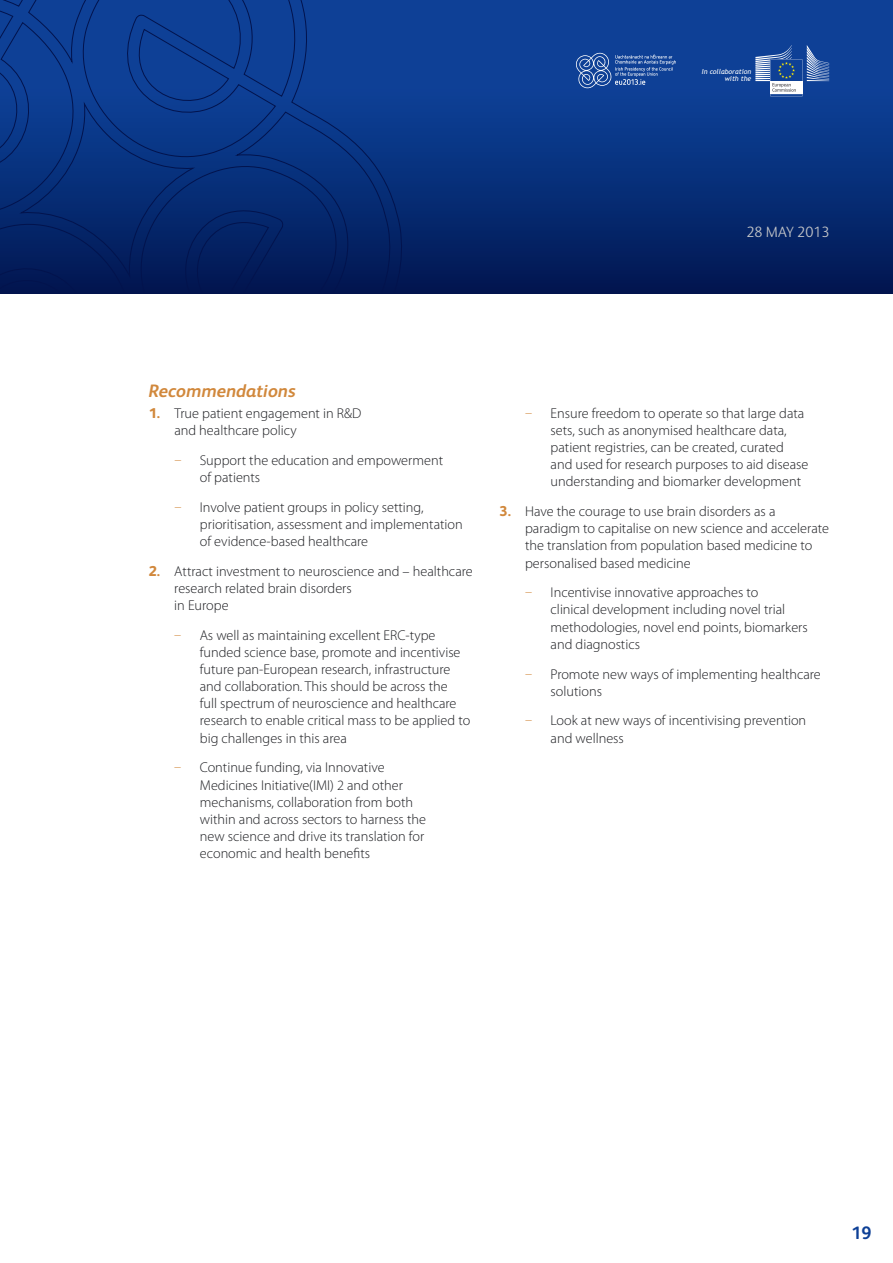
<style>
.page{position:relative;width:893px;height:1263px;background:#fff}
.page>*{position:absolute;margin:0;border:0;box-sizing:border-box;transform-origin:0 0}
.t1{font:italic 700 18px "FS Albert Pro";color:#d1883c}
.t2{font:700 18px "FS Albert Pro";color:#0e4096}
.t3{font:300 15px "FS Albert Pro";color:#c3c5c8}
.t4{font:300 14.25px/17.1px "Myriad Pro";color:#1b1c20}
.t5{font:italic 6.9px/6.9px "Trebuchet MS";color:#fff;text-align:right}
.s1{font-family:"FS Albert Pro";font-weight:800;color:#d1883c}
.s2{color:#d1883c}
</style>
<div class="page">
<div style="left:0;top:0;width:893px;height:293px;background:linear-gradient(to bottom,#1149a6,#021c59)"></div>
<svg style="left:0;top:0;width:411px;height:293px"></svg>
<svg style="left:755px;top:45px;width:74px;height:51px"></svg>
<svg style="left:576px;top:53px;width:100px;height:35px"></svg>
<p class="t5" style="left:702px;top:68px;width:51px">In collaboration with the</p>
<p class="t3" style="left:746px;top:222px;width:85px">28 May 2013</p>
<p class="t1" style="left:149px;top:377px;width:148px">Recommendations</p>
<p class="t4" style="left:174px;top:404px;width:188px;text-indent:-26px"><span class="s1">1.</span> True patient engagement in R&amp;D and healthcare policy</p>
<p class="t4" style="left:200px;top:451px;width:245px;text-indent:-26px"><span class="s2">–</span> Support the education and empowerment of patients</p>
<p class="t4" style="left:200px;top:498px;width:264px;text-indent:-26px"><span class="s2">–</span> Involve patient groups in policy setting, prioritisation, assessment and implementation of evidence-based healthcare</p>
<p class="t4" style="left:174px;top:562px;width:300px;text-indent:-26px"><span class="s1">2.</span> Attract investment to neuroscience and – healthcare research related brain disorders<br>in Europe</p>
<p class="t4" style="left:200px;top:626px;width:272px;text-indent:-26px"><span class="s2">–</span> As well as maintaining excellent ERC-type funded science base, promote and incentivise future pan-European research, infrastructure and collaboration. This should be across the<br>full spectrum of neuroscience and healthcare research to enable critical mass to be applied to big challenges in this area</p>
<p class="t4" style="left:200px;top:759px;width:228px;text-indent:-26px"><span class="s2">–</span> Continue funding, via Innovative Medicines Initiative(IMI) 2 and other mechanisms, collaboration from both within and across sectors to harness the new science and drive its translation for economic and health benefits</p>
<p class="t4" style="left:551px;top:404px;width:259px;text-indent:-26px"><span class="s2">–</span> Ensure freedom to operate so that large data sets, such as anonymised healthcare data, patient registries, can be created, curated and used for research purposes to aid disease understanding and biomarker development</p>
<p class="t4" style="left:525px;top:503px;width:305px;text-indent:-26px"><span class="s1">3.</span> Have the courage to use brain disorders as a paradigm to capitalise on new science and accelerate the translation from population based medicine to personalised based medicine</p>
<p class="t4" style="left:551px;top:584px;width:259px;text-indent:-26px"><span class="s2">–</span> Incentivise innovative approaches to<br>clinical development including novel trial methodologies, novel end points, biomarkers and diagnostics</p>
<p class="t4" style="left:551px;top:665px;width:272px;text-indent:-26px"><span class="s2">–</span> Promote new ways of implementing healthcare solutions</p>
<p class="t4" style="left:551px;top:712px;width:257px;text-indent:-26px"><span class="s2">–</span> Look at new ways of incentivising prevention and wellness</p>
<p class="t2" style="left:851px;top:1220px;width:22px">19</p>
</div>
